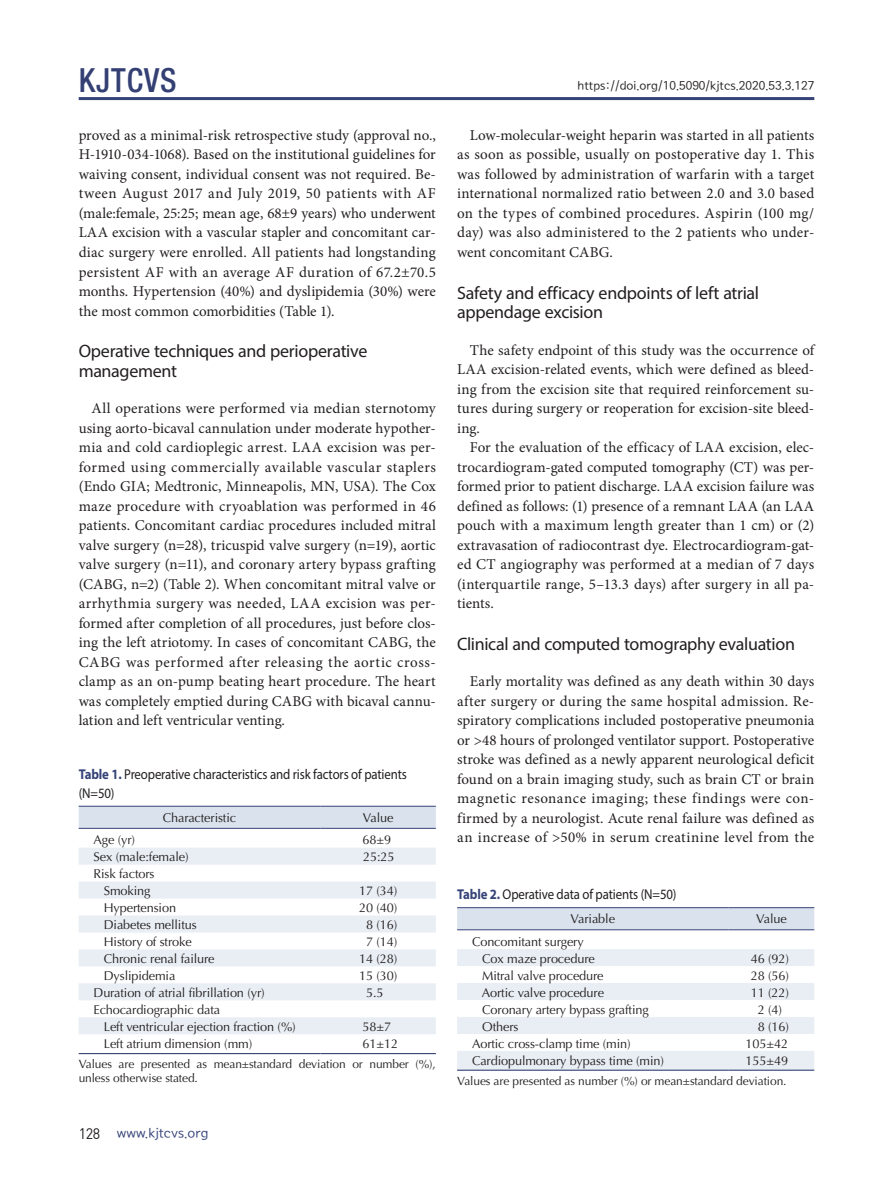
<style>
.page{position:relative;width:893px;height:1191px;background:#fff}
.page>*{position:absolute;margin:0;border:0;box-sizing:border-box;transform-origin:0 0}
.t1{font:500 condensed 33.3px "Helvetica Neue LT Std";letter-spacing:.03em;color:#344074;scale:.95 1}
.t2{font:18px/19.5px "Myriad Pro";letter-spacing:-.015em;color:#231f20}
.t3{font:15px/19.5px "Minion Pro";letter-spacing:.005em;color:#231f20;text-align:justify}
.t4{font:15px "Dinreg";color:#231f20;scale:.95 1}
.t5{font:14.25px/19.5px "Myriad Pro";letter-spacing:-.01em;color:#231f20;scale:.9 1}
.t6{font:13.5px "Seoul Namsan M";color:#364378}
.t7{font:12.75px/17px "Optima LT Std";letter-spacing:-.01em;color:#231f20}
.t8{font:12px/13.5px "Optima LT Std";letter-spacing:-.01em;color:#231f20}
.t9{font:12px "Seoul Namsan M";color:#231f20}
.s1{font-weight:700;color:#364378}
</style>
<div class="page">
<hr style="left:79px;top:97px;width:735px;height:3px;background:#364378">
<div style="left:79px;top:807px;width:357px;height:21px;background:#dae3ed"></div>
<svg style="left:79px;top:848px;width:357px;height:186px;fill:#e8eef4"></svg>
<hr style="left:79px;top:806px;width:241px;height:1px;background:#364378">
<hr style="left:320px;top:806px;width:116px;height:1px;background:#364378">
<hr style="left:79px;top:828px;width:241px;height:1px;background:#364378">
<hr style="left:320px;top:828px;width:116px;height:1px;background:#364378">
<hr style="left:79px;top:1053px;width:241px;height:1px;background:#364378">
<hr style="left:320px;top:1053px;width:116px;height:1px;background:#364378">
<div style="left:457px;top:908px;width:357px;height:21px;background:#dae3ed"></div>
<svg style="left:457px;top:949px;width:357px;height:120px;fill:#e8eef4"></svg>
<hr style="left:457px;top:907px;width:272px;height:1px;background:#364378">
<hr style="left:729px;top:907px;width:85px;height:1px;background:#364378">
<hr style="left:457px;top:929px;width:272px;height:1px;background:#364378">
<hr style="left:729px;top:929px;width:85px;height:1px;background:#364378">
<hr style="left:457px;top:1069px;width:272px;height:1px;background:#364378">
<hr style="left:729px;top:1069px;width:85px;height:1px;background:#364378">
<h1 class="t1" style="left:79px;top:60px;width:105px">KJTCVS</h1>
<p class="t3" style="left:79px;top:125px;width:359px">proved as a minimal-risk retrospective study (approval no., H-1910-034-1068). Based on the institutional guidelines for waiving consent, individual consent was not required. Be&shy;tween August 2017 and July 2019, 50 patients with AF (male:female, 25:25; mean age, 68±9 years) who underwent LAA excision with a vascular stapler and concomitant car&shy;diac surgery were enrolled. All patients had longstanding persistent AF with an average AF duration of 67.2±70.5 months. Hypertension (40%) and dyslipidemia (30%) were the most common comorbidities (Table 1).</p>
<p class="t2" style="left:79px;top:341px;width:290px">Operative techniques and perioperative management</p>
<p class="t3" style="left:79px;top:398px;width:359px;text-indent:13px">All operations were performed via median sternotomy using aorto-bicaval cannulation under moderate hypother&shy;mia and cold cardioplegic arrest. LAA excision was per&shy;formed using commercially available vascular staplers (Endo GIA; Medtronic, Minneapolis, MN, USA). The Cox maze procedure with cryoablation was performed in 46 patients. Concomitant cardiac procedures included mitral valve surgery (n=28), tricuspid valve surgery (n=19), aortic valve surgery (n=11), and coronary artery bypass grafting (CABG, n=2) (Table 2). When concomitant mitral valve or arrhythmia surgery was needed, LAA excision was per&shy;formed after completion of all procedures, just before clos&shy;ing the left atriotomy. In cases of concomitant CABG, the CABG was performed after releasing the aortic cross&shy;clamp as an on-pump beating heart procedure. The heart was completely emptied during CABG with bicaval cannu&shy;lation and left ventricular venting.</p>
<p class="t5" style="left:79px;top:763px;width:366px"><span class="s1">Table 1.</span> Preoperative characteristics and risk factors of patients (N=50)</p>
<p class="t7" style="left:163px;top:809px;width:75px">Characteristic</p>
<p class="t7" style="left:363px;top:809px;width:32px">Value</p>
<p class="t7" style="left:94px;top:832px;width:43px">Age (yr)</p>
<p class="t7" style="left:363px;top:832px;width:30px">68±9</p>
<p class="t7" style="left:94px;top:849px;width:97px">Sex (male:female)</p>
<p class="t7" style="left:363px;top:849px;width:33px">25:25</p>
<p class="t7" style="left:94px;top:865px;width:62px;text-align:center">Risk factors<br>Smoking</p>
<p class="t7" style="left:359px;top:882px;width:40px">17 (34)</p>
<p class="t7" style="left:104px;top:899px;width:74px">Hypertension</p>
<p class="t7" style="left:359px;top:899px;width:40px">20 (40)</p>
<p class="t7" style="left:104px;top:916px;width:94px">Diabetes mellitus</p>
<p class="t7" style="left:366px;top:916px;width:33px">8 (16)</p>
<p class="t7" style="left:104px;top:933px;width:89px">History of stroke</p>
<p class="t7" style="left:366px;top:933px;width:33px">7 (14)</p>
<p class="t7" style="left:104px;top:950px;width:112px">Chronic renal failure</p>
<p class="t7" style="left:359px;top:950px;width:40px">14 (28)</p>
<p class="t7" style="left:104px;top:967px;width:73px">Dyslipidemia</p>
<p class="t7" style="left:359px;top:967px;width:40px">15 (30)</p>
<p class="t7" style="left:94px;top:984px;width:173px">Duration of atrial fibrillation (yr)</p>
<p class="t7" style="left:366px;top:984px;width:19px">5.5</p>
<p class="t7" style="left:104px;top:1001px;width:193px;text-indent:-10px">Echocardiographic data<br>Left ventricular ejection fraction (%)</p>
<p class="t7" style="left:363px;top:1018px;width:30px">58±7</p>
<p class="t7" style="left:104px;top:1035px;width:150px">Left atrium dimension (mm)</p>
<p class="t7" style="left:363px;top:1035px;width:37px">61±12</p>
<p class="t8" style="left:79px;top:1057px;width:359px">Values are presented as mean±standard deviation or number (%), unless otherwise stated.</p>
<p class="t4" style="left:79px;top:1124px;width:24px">128</p>
<p class="t6" style="left:117px;top:1126px;width:93px">www.kjtcvs.org</p>
<p class="t9" style="left:577px;top:79px;width:238px">https://doi.org/10.5090/kjtcs.2020.53.3.127</p>
<p class="t3" style="left:457px;top:125px;width:359px;text-indent:13px">Low-molecular-weight heparin was started in all patients as soon as possible, usually on postoperative day 1. This was followed by administration of warfarin with a target international normalized ratio between 2.0 and 3.0 based on the types of combined procedures. Aspirin (100 mg/ day) was also administered to the 2 patients who under&shy;went concomitant CABG.</p>
<p class="t2" style="left:457px;top:283px;width:304px">Safety and efficacy endpoints of left atrial appendage excision</p>
<p class="t3" style="left:457px;top:340px;width:359px;text-indent:13px">The safety endpoint of this study was the occurrence of LAA excision-related events, which were defined as bleed&shy;ing from the excision site that required reinforcement su&shy;tures during surgery or reoperation for excision-site bleed&shy;ing.</p>
<p class="t3" style="left:457px;top:437px;width:359px;text-indent:13px">For the evaluation of the efficacy of LAA excision, elec&shy;trocardiogram-gated computed tomography (CT) was per&shy;formed prior to patient discharge. LAA excision failure was defined as follows: (1) presence of a remnant LAA (an LAA pouch with a maximum length greater than 1 cm) or (2) extravasation of radiocontrast dye. Electrocardiogram-gat&shy;ed CT angiography was performed at a median of 7 days (interquartile range, 5–13.3 days) after surgery in all pa&shy;tients.</p>
<p class="t2" style="left:457px;top:634px;width:339px">Clinical and computed tomography evaluation</p>
<p class="t3" style="left:457px;top:671px;width:359px;text-indent:13px">Early mortality was defined as any death within 30 days after surgery or during the same hospital admission. Re&shy;spiratory complications included postoperative pneumonia or &gt;48 hours of prolonged ventilator support. Postoperative stroke was defined as a newly apparent neurological deficit found on a brain imaging study, such as brain CT or brain magnetic resonance imaging; these findings were con&shy;firmed by a neurologist. Acute renal failure was defined as an increase of &gt;50% in serum creatinine level from the</p>
<p class="t5" style="left:457px;top:884px;width:245px"><span class="s1">Table 2.</span> Operative data of patients (N=50)</p>
<p class="t7" style="left:571px;top:910px;width:46px">Variable</p>
<p class="t7" style="left:756px;top:910px;width:32px">Value</p>
<p class="t7" style="left:482px;top:933px;width:114px;text-indent:-10px">Concomitant surgery<br>Cox maze procedure</p>
<p class="t7" style="left:751px;top:950px;width:40px">46 (92)</p>
<p class="t7" style="left:482px;top:967px;width:123px">Mitral valve procedure</p>
<p class="t7" style="left:751px;top:967px;width:40px">28 (56)</p>
<p class="t7" style="left:482px;top:984px;width:124px">Aortic valve procedure</p>
<p class="t7" style="left:751px;top:984px;width:40px">11 (22)</p>
<p class="t7" style="left:482px;top:1001px;width:168px">Coronary artery bypass grafting</p>
<p class="t7" style="left:758px;top:1001px;width:26px">2 (4)</p>
<p class="t7" style="left:482px;top:1018px;width:38px">Others</p>
<p class="t7" style="left:758px;top:1018px;width:33px">8 (16)</p>
<p class="t7" style="left:472px;top:1035px;width:160px">Aortic cross-clamp time (min)</p>
<p class="t7" style="left:746px;top:1035px;width:44px">105±42</p>
<p class="t7" style="left:472px;top:1052px;width:193px">Cardiopulmonary bypass time (min)</p>
<p class="t7" style="left:746px;top:1052px;width:44px">155±49</p>
<p class="t8" style="left:457px;top:1074px;width:331px">Values are presented as number (%) or mean±standard deviation.</p>
</div>
